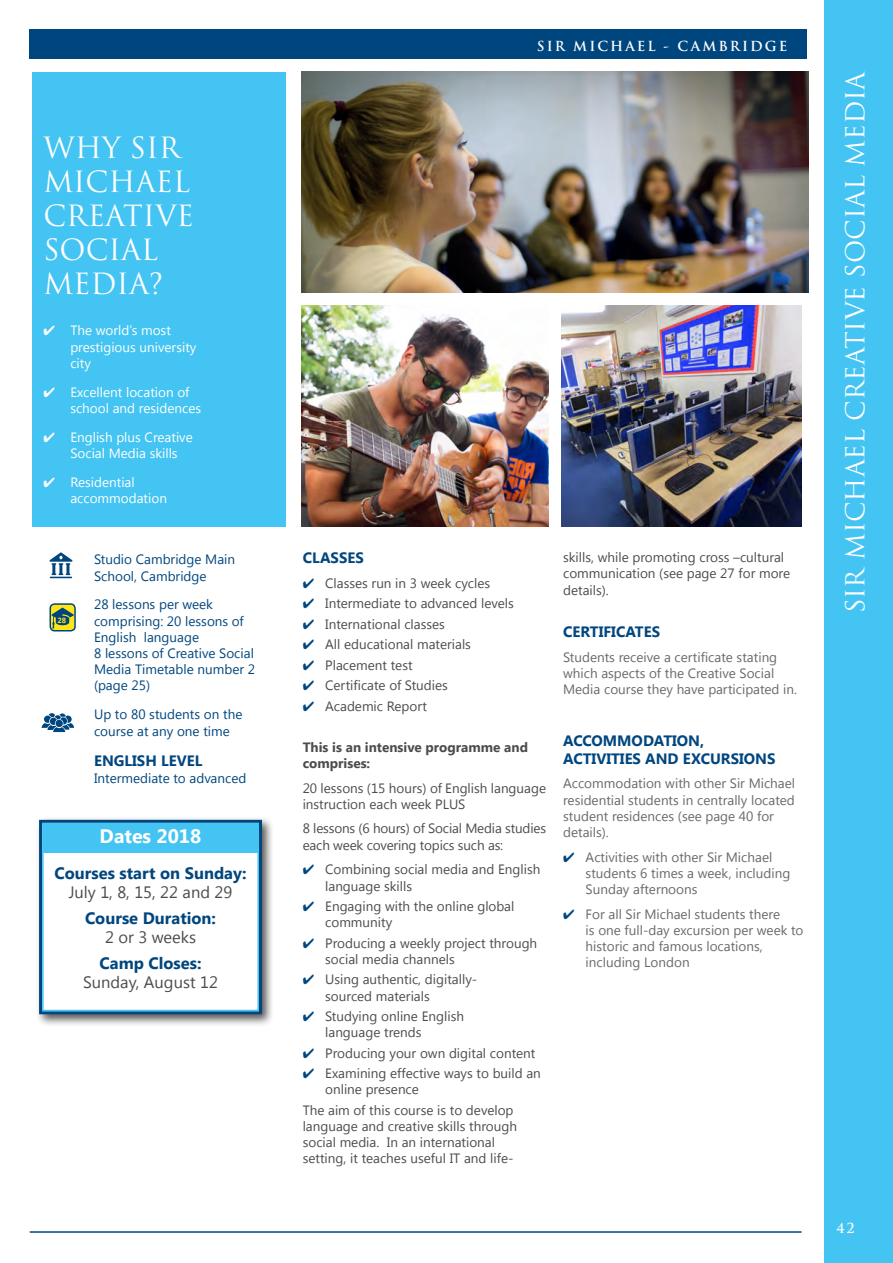
<style>
.page{position:relative;width:893px;height:1263px;background:#fff}
.page>*{position:absolute;margin:0;border:0;box-sizing:border-box;transform-origin:0 0}
.t1{font:28.5px/34.2px "Trajan Pro";color:#fff}
.t2{font:25.5px "Trajan Pro";color:#fff}
.t3{font:700 19.5px "Segoe UI";color:#fff}
.t4{font:700 16.5px "Segoe UI";color:#00467e}
.t5{font:16.5px "Segoe UI";color:#4b4c4d}
.t6{font:700 15px/18px "Segoe UI";color:#00467e}
.t7{font:13.5px/16.2px "Segoe UI";color:#4b4c4d}
.t8{font:13.5px/16.2px "Segoe UI";color:#69696c}
.t9{font:13.5px/16.2px "Segoe UI";color:#00467e}
.t10{font:13.5px/16.2px "Segoe UI";color:#fff}
.t11{font:700 13.5px/16.2px "Segoe UI";color:#4b4c4d}
.t12{font:700 13.5px "Trajan Pro";letter-spacing:.15em;color:#fff}
.t13{font:700 7.5px "Segoe UI";color:#ffe616}
.s1{color:#00467e}
</style>
<div class="page">
<div style="left:35px;top:816px;width:239px;height:211px;background:#231f20;opacity:.75"></div>
<svg style="left:38px;top:818px;width:225px;height:198px"></svg>
<div style="left:43px;top:824px;width:215px;height:29px;background:#44c4f2"></div>
<div style="left:42px;top:823px;width:217px;height:188px;border:2px solid #44c4f2"></div>
<div style="left:825px;top:0;width:68px;height:1263px;background:#44c4f2"></div>
<div style="left:30px;top:29px;width:777px;height:30px;background:#00467e"></div>
<img style="left:302px;top:72px;width:507px;height:221px">
<img style="left:561px;top:305px;width:240px;height:222px">
<img style="left:302px;top:305px;width:247px;height:222px">
<div style="left:32px;top:72px;width:254px;height:455px;background:#44c4f2"></div>
<hr style="left:30px;top:1231px;width:771px;height:2px;background:#00467e">
<svg style="left:49px;top:552px;width:23px;height:26px"></svg>
<svg style="left:42px;top:713px;width:32px;height:19px"></svg>
<div style="left:50px;top:604px;width:25px;height:27px;background:#ffe616;border-radius:4px"></div>
<div style="left:50px;top:603px;width:26px;height:28px;border:2px solid #00467e;border-radius:4px"></div>
<svg style="left:52px;top:607px;width:22px;height:22px"></svg>
<h1 class="t1" style="left:43px;top:130px;width:152px">WHY SIR<br>MICHAEL<br>CREATIVE<br>SOCIAL<br>MEDIA?</h1>
<p class="t10" style="left:70px;top:322px;width:128px;text-indent:-27px">✔ The world’s most prestigious university city</p>
<p class="t10" style="left:70px;top:383px;width:132px;text-indent:-27px">✔ Excellent location of school and residences</p>
<p class="t10" style="left:70px;top:428px;width:124px;text-indent:-27px">✔ English plus Creative<br>Social Media skills</p>
<p class="t10" style="left:70px;top:473px;width:98px;text-indent:-27px">✔ Residential accommodation</p>
<p class="t13" style="left:58px;top:615px;width:10px">28</p>
<p class="t9" style="left:94px;top:551px;width:143px">Studio Cambridge Main<br>School, Cambridge</p>
<p class="t9" style="left:94px;top:596px;width:162px">28 lessons per week comprising: 20 lessons of<br>English language<br>8 lessons of Creative Social<br>Media Timetable number 2 (page 25)</p>
<p class="t9" style="left:94px;top:706px;width:150px">Up to 80 students on the course at any one time</p>
<p class="t6" style="left:94px;top:751px;width:110px">ENGLISH LEVEL</p>
<p class="t9" style="left:94px;top:769px;width:154px">Intermediate to advanced</p>
<h3 class="t3" style="left:100px;top:822px;width:103px">Dates 2018</h3>
<p class="t4" style="left:55px;top:861px;width:193px">Courses start on Sunday:</p>
<p class="t5" style="left:69px;top:881px;width:165px">July 1, 8, 15, 22 and 29</p>
<p class="t4" style="left:85px;top:906px;width:132px">Course Duration:</p>
<p class="t5" style="left:105px;top:926px;width:93px">2 or 3 weeks</p>
<p class="t4" style="left:99px;top:951px;width:104px">Camp Closes:</p>
<p class="t5" style="left:83px;top:971px;width:136px">Sunday, August 12</p>
<p class="t12" style="left:537px;top:37px;width:252px">SIR MICHAEL - CAMBRIDGE</p>
<p class="t6" style="left:303px;top:548px;width:63px">CLASSES</p>
<p class="t7" style="left:303px;top:574px;width:189px"><span class="s1">✔</span> Classes run in 3 week cycles</p>
<p class="t7" style="left:303px;top:595px;width:213px"><span class="s1">✔</span> Intermediate to advanced levels</p>
<p class="t7" style="left:303px;top:615px;width:144px"><span class="s1">✔</span> International classes</p>
<p class="t7" style="left:303px;top:636px;width:170px"><span class="s1">✔</span> All educational materials</p>
<p class="t7" style="left:303px;top:656px;width:111px"><span class="s1">✔</span> Placement test</p>
<p class="t7" style="left:303px;top:677px;width:147px"><span class="s1">✔</span> Certificate of Studies</p>
<p class="t7" style="left:303px;top:697px;width:126px"><span class="s1">✔</span> Academic Report</p>
<p class="t11" style="left:303px;top:738px;width:227px">This is an intensive programme and comprises:</p>
<p class="t7" style="left:303px;top:779px;width:245px">20 lessons (15 hours) of English language instruction each week PLUS</p>
<p class="t7" style="left:303px;top:820px;width:245px">8 lessons (6 hours) of Social Media studies each week covering topics such as:</p>
<p class="t7" style="left:325px;top:861px;width:217px;text-indent:-23px"><span class="s1">✔</span> Combining social media and English language skills</p>
<p class="t7" style="left:325px;top:897px;width:191px;text-indent:-23px"><span class="s1">✔</span> Engaging with the online global community</p>
<p class="t7" style="left:325px;top:934px;width:214px;text-indent:-23px"><span class="s1">✔</span> Producing a weekly project through social media channels</p>
<p class="t7" style="left:325px;top:971px;width:154px;text-indent:-23px"><span class="s1">✔</span> Using authentic, digitally&shy;sourced materials</p>
<p class="t7" style="left:325px;top:1007px;width:140px;text-indent:-23px"><span class="s1">✔</span> Studying online English language trends</p>
<p class="t7" style="left:303px;top:1044px;width:234px"><span class="s1">✔</span> Producing your own digital content</p>
<p class="t7" style="left:325px;top:1064px;width:217px;text-indent:-23px"><span class="s1">✔</span> Examining effective ways to build an online presence</p>
<p class="t7" style="left:303px;top:1101px;width:216px">The aim of this course is to develop language and creative skills through social media. In an international setting, it teaches useful IT and life-</p>
<p class="t7" style="left:563px;top:549px;width:228px">skills, while promoting cross –cultural communication (see page 27 for more details).</p>
<p class="t6" style="left:563px;top:622px;width:98px">CERTIFICATES</p>
<p class="t8" style="left:563px;top:648px;width:235px">Students receive a certificate stating which aspects of the Creative Social<br>Media course they have participated in.</p>
<p class="t6" style="left:563px;top:730px;width:214px">ACCOMMODATION,<br>ACTIVITIES AND EXCURSIONS</p>
<p class="t8" style="left:563px;top:775px;width:233px">Accommodation with other Sir Michael residential students in centrally located student residences (see page 40 for details).</p>
<p class="t8" style="left:586px;top:848px;width:206px;text-indent:-23px"><span class="s1">✔</span> Activities with other Sir Michael students 6 times a week, including<br>Sunday afternoons</p>
<p class="t8" style="left:586px;top:905px;width:219px;text-indent:-23px"><span class="s1">✔</span> For all Sir Michael students there<br>is one full-day excursion per week to historic and famous locations, including London</p>
<h2 class="t2" style="left:839px;top:613px;width:544px;rotate:-90deg">SIR MICHAEL CREATIVE SOCIAL MEDIA</h2>
<p class="t12" style="left:836px;top:1219px;width:20px">42</p>
</div>
